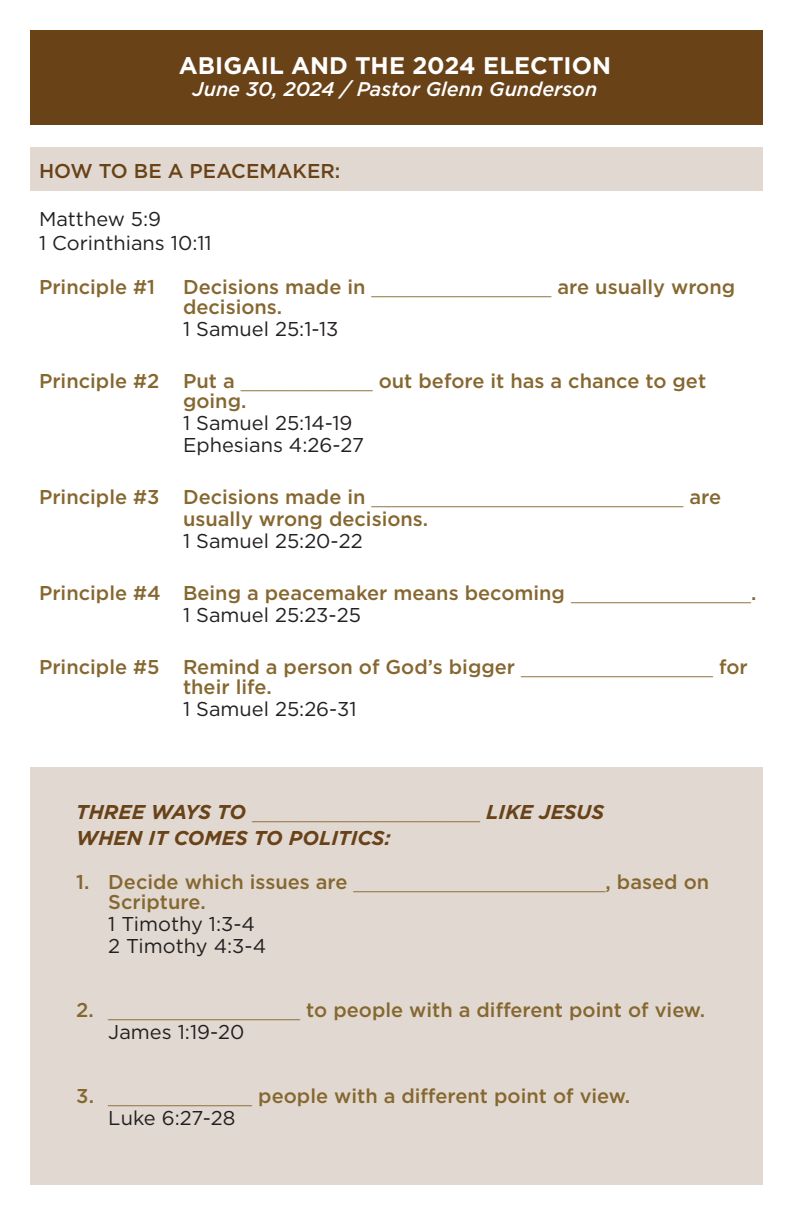
<style>
.page{position:relative;width:792px;height:1224px;background:#fff}
.page>*{position:absolute;margin:0;border:0;box-sizing:border-box;transform-origin:0 0}
.t1{font:700 24px "Gotham";color:#fff}
.Hang_indent_2{font:500 20px/20px "Gotham";color:#866730}
.Hang_indent_1{font:500 20px/20px "Gotham";color:#866730}
.Hang_indent_2-2{font:20px "Gotham";color:#231f20}
.t2{font:italic 700 20px "Gotham";color:#694218}
.Hang_indent_1-2{font:20px "Gotham";color:#231f20}
.t3{font:500 20px "Gotham";color:#694218}
.t4{font:italic 500 19.8px "Gotham";color:#fff}
.s1{font-weight:300}
.s2{font-weight:300;font-style:normal;color:#866730}
</style>
<div class="page">
<div style="left:30px;top:148px;width:733px;height:43px;background:#e1d9d1"></div>
<div style="left:30px;top:768px;width:733px;height:417px;background:#e1d9d1"></div>
<div style="left:30px;top:31px;width:732px;height:94px;background:#694218"></div>
<p class="t1" style="left:179px;top:50px;width:434px">ABIGAIL AND THE 2024 ELECTION</p>
<p class="t4" style="left:193px;top:76px;width:406px">June 30, 2024 / Pastor Glenn Gunderson</p>
<p class="t3" style="left:39px;top:158px;width:303px">HOW TO BE A PEACEMAKER:</p>
<p class="Hang_indent_2-2" style="left:39px;top:206px;width:124px">Matthew 5:9</p>
<p class="Hang_indent_2-2" style="left:39px;top:230px;width:174px">1 Corinthians 10:11</p>
<p class="Hang_indent_2" style="left:39px;top:277px;width:118px">Principle #1</p>
<p class="Hang_indent_2" style="left:183px;top:277px;width:554px">Decisions made in <span class="s1">_______________</span> are usually wrong decisions.</p>
<p class="Hang_indent_2-2" style="left:183px;top:316px;width:157px">1 Samuel 25:1-13</p>
<p class="Hang_indent_2" style="left:183px;top:371px;width:525px;text-indent:-144px">Principle #2 Put a <span class="s1">___________</span> out before it has a chance to get going.</p>
<p class="Hang_indent_2-2" style="left:183px;top:410px;width:171px">1 Samuel 25:14-19</p>
<p class="Hang_indent_2-2" style="left:183px;top:432px;width:183px">Ephesians 4:26-27</p>
<p class="Hang_indent_2" style="left:183px;top:486px;width:540px;line-height:22px;text-indent:-144px">Principle #3 Decisions made in <span class="s1">__________________________</span> are usually wrong decisions.</p>
<p class="Hang_indent_2-2" style="left:183px;top:528px;width:181px">1 Samuel 25:20-22</p>
<p class="Hang_indent_2" style="left:39px;top:583px;width:719px">Principle #4 Being a peacemaker means becoming <span class="s1">_______________</span>.</p>
<p class="Hang_indent_2-2" style="left:183px;top:602px;width:179px">1 Samuel 25:23-25</p>
<p class="Hang_indent_2" style="left:183px;top:657px;width:566px;text-indent:-144px">Principle #5 Remind a person of God’s bigger <span class="s1">________________</span> for their life.</p>
<p class="Hang_indent_2-2" style="left:183px;top:696px;width:175px">1 Samuel 25:26-31</p>
<p class="t2" style="left:76px;top:798px;width:529px">THREE WAYS TO <span class="s2">___________________</span> LIKE JESUS</p>
<p class="t2" style="left:76px;top:824px;width:316px">WHEN IT COMES TO POLITICS:</p>
<p class="Hang_indent_1" style="left:108px;top:871px;width:602px;text-indent:-32px">1. Decide which issues are <span class="s1">_____________________</span>, based on<br>Scripture.</p>
<p class="Hang_indent_1-2" style="left:108px;top:911px;width:148px">1 Timothy 1:3-4</p>
<p class="Hang_indent_1-2" style="left:108px;top:933px;width:159px">2 Timothy 4:3-4</p>
<p class="Hang_indent_1" style="left:76px;top:999px;width:630px">2. <span class="s1">________________</span> to people with a different point of view.</p>
<p class="Hang_indent_1-2" style="left:108px;top:1019px;width:138px">James 1:19-20</p>
<p class="Hang_indent_1" style="left:76px;top:1085px;width:555px">3. <span class="s1">____________</span> people with a different point of view.</p>
<p class="Hang_indent_1-2" style="left:108px;top:1105px;width:129px">Luke 6:27-28</p>
</div>
